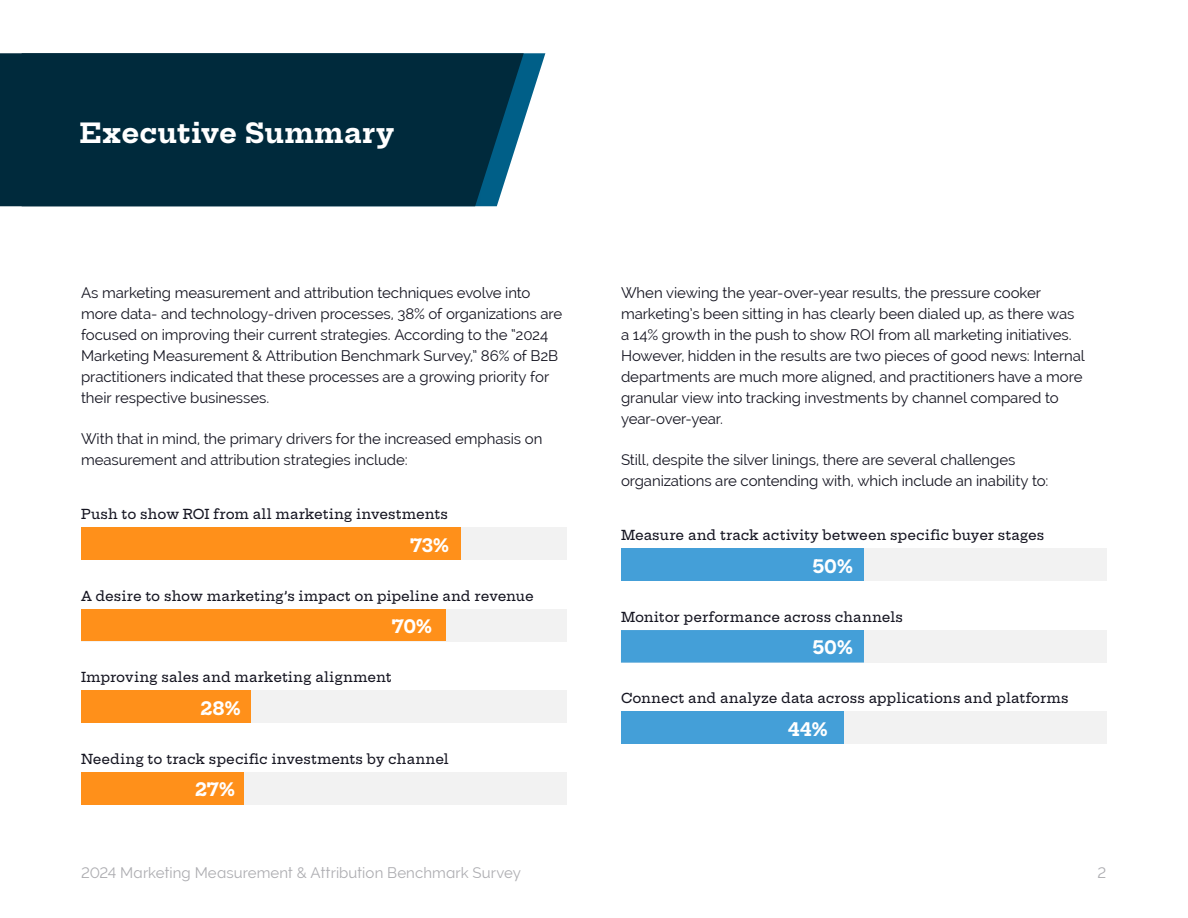
<style>
.page{position:relative;width:1188px;height:918px;background:#fff}
.page>*{position:absolute;margin:0;border:0;box-sizing:border-box;transform-origin:0 0}
.t1{font:700 27px "Hepta Slab";letter-spacing:.02em;color:#fff}
.t2{font:700 18px "Hepta Slab";letter-spacing:-.01em;color:#fff}
.t3{font:15px/21px "Raleway";letter-spacing:-.005em;color:#151521}
.t4{font:15px "Raleway";letter-spacing:.005em;color:#adadb1}
.t5{font:500 13.5px "Hepta Slab";letter-spacing:.005em;color:#151521}
</style>
<div class="page">
<div style="left:81px;top:527px;width:486px;height:33px;background:#f2f2f2"></div>
<div style="left:81px;top:527px;width:380px;height:33px;background:#ff901a"></div>
<div style="left:81px;top:609px;width:486px;height:33px;background:#f2f2f2"></div>
<div style="left:81px;top:610px;width:365px;height:31px;background:#ff901a"></div>
<div style="left:81px;top:691px;width:486px;height:32px;background:#f2f2f2"></div>
<div style="left:81px;top:691px;width:170px;height:32px;background:#ff901a"></div>
<div style="left:81px;top:772px;width:486px;height:33px;background:#f2f2f2"></div>
<div style="left:81px;top:772px;width:163px;height:33px;background:#ff901a"></div>
<div style="left:621px;top:548px;width:486px;height:33px;background:#f2f2f2"></div>
<div style="left:621px;top:548px;width:243px;height:33px;background:#449fd8"></div>
<div style="left:621px;top:630px;width:486px;height:33px;background:#f2f2f2"></div>
<div style="left:621px;top:630px;width:243px;height:33px;background:#449fd8"></div>
<div style="left:621px;top:712px;width:486px;height:32px;background:#f2f2f2"></div>
<div style="left:621px;top:712px;width:222px;height:32px;background:#449fd8"></div>
<svg style="left:524px;top:53px;width:21px;height:68px"></svg>
<div style="left:0;top:53px;width:524px;height:153px;background:#002a3c"></div>
<h1 class="t1" style="left:80px;top:118px;width:316px">Executive Summary</h1>
<p class="t3" style="left:81px;top:282px;width:483px">As marketing measurement and attribution techniques evolve into more data- and technology-driven processes, 38% of organizations are focused on improving their current strategies. According to the “2024<br>Marketing Measurement &amp; Attribution Benchmark Survey,” 86% of B2B practitioners indicated that these processes are a growing priority for their respective businesses.</p>
<p class="t3" style="left:81px;top:428px;width:463px">With that in mind, the primary drivers for the increased emphasis on measurement and attribution strategies include:</p>
<p class="t5" style="left:81px;top:507px;width:368px">Push to show ROI from all marketing investments</p>
<p class="t2" style="left:410px;top:535px;width:41px">73%</p>
<p class="t5" style="left:81px;top:588px;width:454px">A desire to show marketing’s impact on pipeline and revenue</p>
<p class="t2" style="left:392px;top:616px;width:42px">70%</p>
<p class="t5" style="left:81px;top:670px;width:312px">Improving sales and marketing alignment</p>
<p class="t2" style="left:200px;top:698px;width:42px">28%</p>
<p class="t5" style="left:81px;top:751px;width:369px">Needing to track specific investments by channel</p>
<p class="t2" style="left:195px;top:780px;width:42px">27%</p>
<p class="t3" style="left:621px;top:282px;width:465px">When viewing the year-over-year results, the pressure cooker marketing’s been sitting in has clearly been dialed up, as there was a 14% growth in the push to show ROI from all marketing initiatives.<br>However, hidden in the results are two pieces of good news: Internal departments are much more aligned, and practitioners have a more granular view into tracking investments by channel compared to year-over-year.</p>
<p class="t3" style="left:621px;top:449px;width:429px">Still, despite the silver linings, there are several challenges organizations are contending with, which include an inability to:</p>
<p class="t5" style="left:621px;top:528px;width:425px">Measure and track activity between specific buyer stages</p>
<p class="t2" style="left:812px;top:556px;width:42px">50%</p>
<p class="t5" style="left:621px;top:609px;width:284px">Monitor performance across channels</p>
<p class="t2" style="left:812px;top:637px;width:42px">50%</p>
<p class="t5" style="left:621px;top:691px;width:449px">Connect and analyze data across applications and platforms</p>
<p class="t2" style="left:788px;top:719px;width:42px">44%</p>
<p class="t4" style="left:81px;top:864px;width:441px">2024 Marketing Measurement &amp; Attribution Benchmark Survey</p>
<p class="t4" style="left:1097px;top:864px;width:10px">2</p>
</div>
